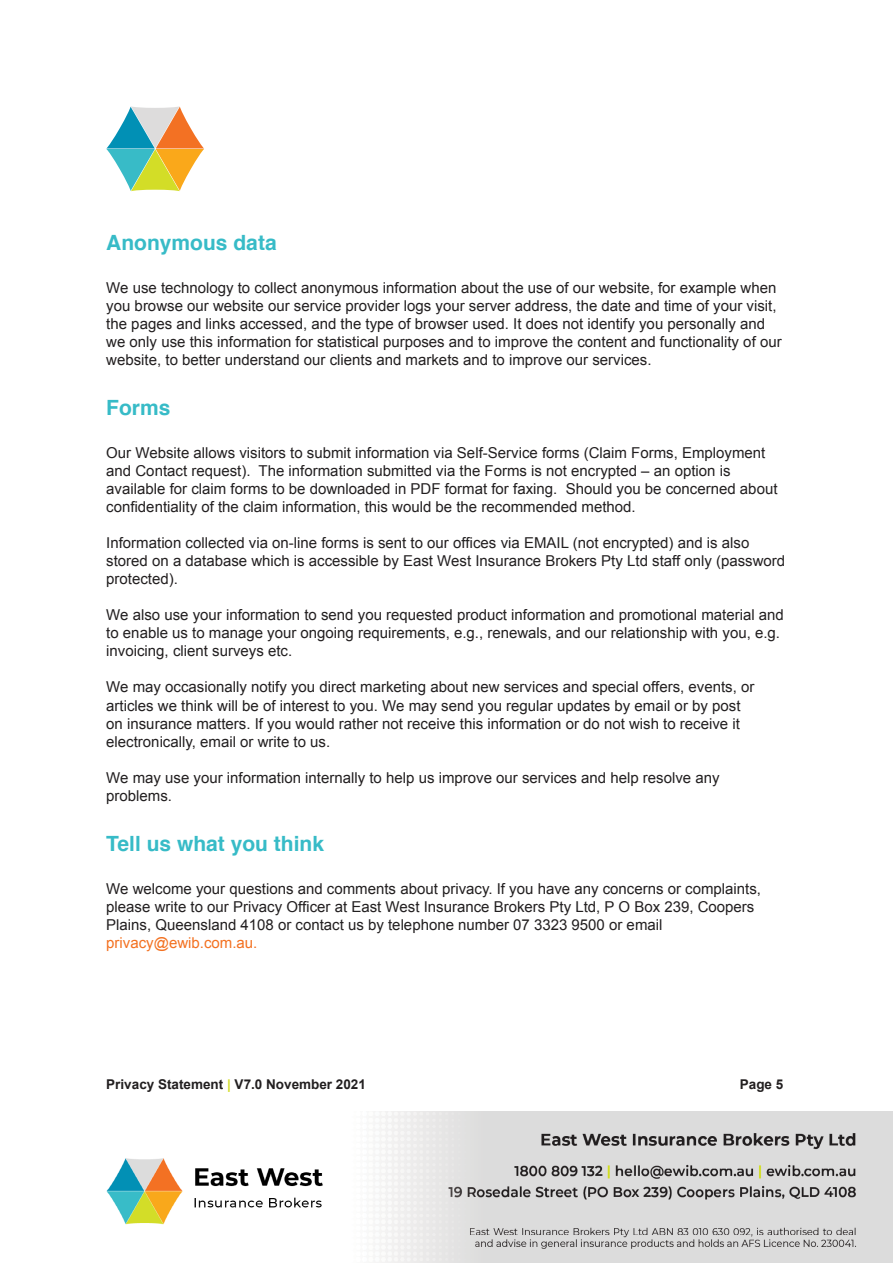
<style>
.page{position:relative;width:893px;height:1263px;background:#fff}
.page>*{position:absolute;margin:0;border:0;box-sizing:border-box;transform-origin:0 0}
.t1{font:700 21px "Helvetica";color:#37bbc7}
.t2{font:15px/18px "Arial";color:#221f20}
.t3{font:15px "Arial";color:#f37121}
.t4{font:700 13.5px "Arial";color:#221f20}
.s1{color:#d3dd26}
</style>
<div class="page">
<img style="left:106px;top:1111px;width:787px;height:152px">
<svg style="left:106px;top:106px;width:98px;height:85px"></svg>
<h1 class="t1" style="left:106px;top:225px;width:172px">Anonymous data</h1>
<p class="t2" style="left:106px;top:279px;width:677px">We use technology to collect anonymous information about the use of our website, for example when you browse our website our service provider logs your server address, the date and time of your visit, the pages and links accessed, and the type of browser used. It does not identify you personally and we only use this information for statistical purposes and to improve the content and functionality of our website, to better understand our clients and markets and to improve our services.</p>
<h1 class="t1" style="left:106px;top:391px;width:66px">Forms</h1>
<p class="t2" style="left:106px;top:444px;width:673px">Our Website allows visitors to submit information via Self-Service forms (Claim Forms, Employment and Contact request). The information submitted via the Forms is not encrypted – an option is available for claim forms to be downloaded in PDF format for faxing. Should you be concerned about confidentiality of the claim information, this would be the recommended method.</p>
<p class="t2" style="left:106px;top:534px;width:680px">Information collected via on-line forms is sent to our offices via EMAIL (not encrypted) and is also stored on a database which is accessible by East West Insurance Brokers Pty Ltd staff only (password protected).</p>
<p class="t2" style="left:106px;top:606px;width:679px">We also use your information to send you requested product information and promotional material and to enable us to manage your ongoing requirements, e.g., renewals, and our relationship with you, e.g. invoicing, client surveys etc.</p>
<p class="t2" style="left:106px;top:678px;width:650px">We may occasionally notify you direct marketing about new services and special offers, events, or articles we think will be of interest to you. We may send you regular updates by email or by post on insurance matters. If you would rather not receive this information or do not wish to receive it electronically, email or write to us.</p>
<p class="t2" style="left:106px;top:768px;width:615px">We may use your information internally to help us improve our services and help resolve any problems.</p>
<h1 class="t1" style="left:106px;top:826px;width:219px">Tell us what you think</h1>
<p class="t2" style="left:106px;top:880px;width:656px">We welcome your questions and comments about privacy. If you have any concerns or complaints, please write to our Privacy Officer at East West Insurance Brokers Pty Ltd, P O Box 239, Coopers<br>Plains, Queensland 4108 or contact us by telephone number 07 3323 9500 or email</p>
<p class="t3" style="left:106px;top:933px;width:153px">privacy@ewib.com.au.</p>
<p class="t4" style="left:106px;top:1076px;width:261px">Privacy Statement <span class="s1">|</span> V7.0 November 2021</p>
<p class="t4" style="left:740px;top:1076px;width:45px">Page 5</p>
</div>
